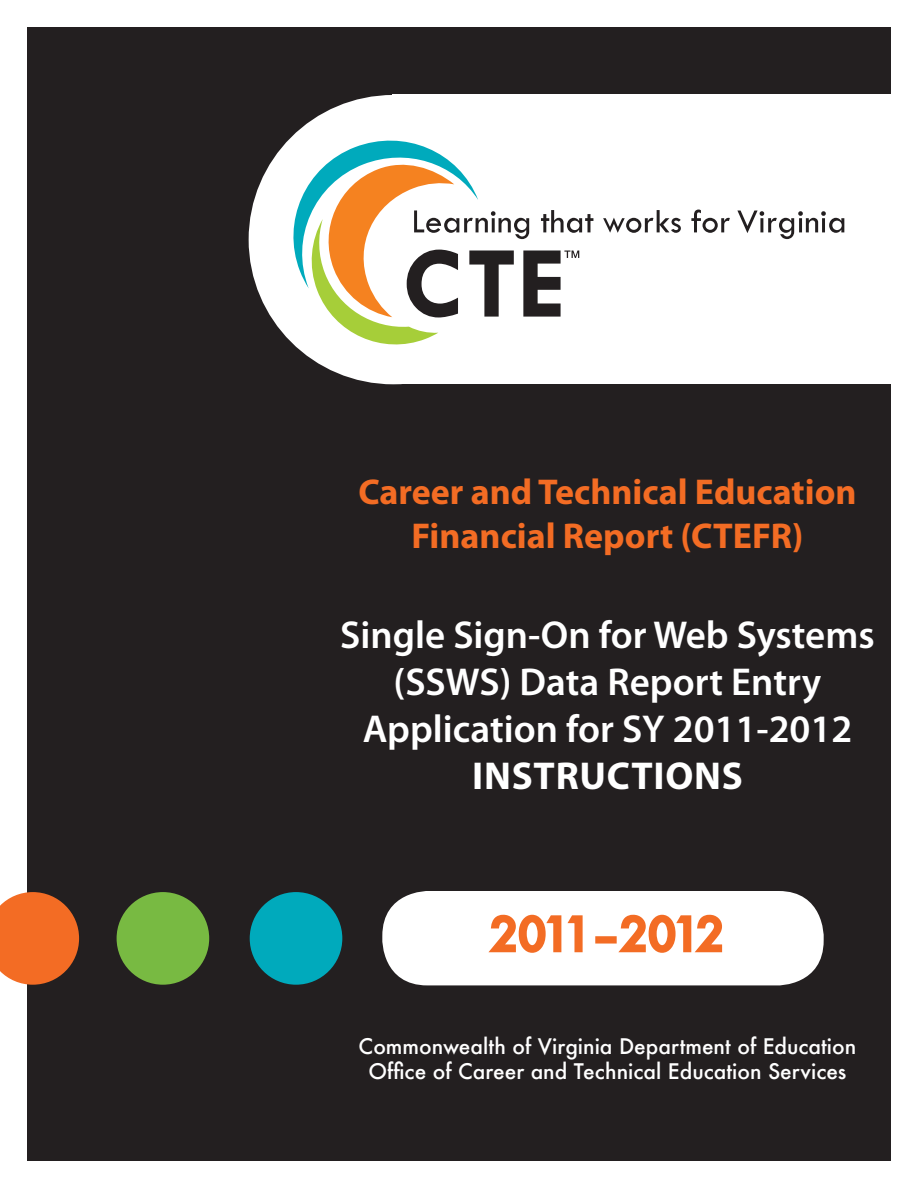
<style>
.page{position:relative;width:918px;height:1188px;background:#fff}
.page>*{position:absolute;margin:0;border:0;box-sizing:border-box;transform-origin:0 0}
.t1{font:500 45px "Futura";letter-spacing:-.075em;color:#f36c24}
.t2{font:600 39px/46.8px "Myriad Pro";color:#fff;text-align:center}
.t3{font:700 39px "Myriad Pro";letter-spacing:.02em;color:#fff}
.t4{font:700 36px/43.2px "Myriad Pro";color:#f36c24;text-align:center}
.t5{font:500 21px/25.2px "Futura";color:#fff;text-align:center}
</style>
<div class="page">
<div style="left:27px;top:27px;width:864px;height:1134px;background:#231f20"></div>
<div style="left:382px;top:891px;width:442px;height:94px;background:#fff;border-radius:45px"></div>
<div style="left:249px;top:95px;width:289px;height:289px;background:#fff;border-radius:50%"></div>
<div style="left:392px;top:94px;width:502px;height:290px;background:#fff"></div>
<svg style="left:293px;top:141px;width:300px;height:203px"></svg>
<svg style="left:603px;top:210px;width:78px;height:23px"></svg>
<svg style="left:691px;top:210px;width:39px;height:23px"></svg>
<svg style="left:737px;top:211px;width:107px;height:28px"></svg>
<svg style="left:488px;top:914px;width:95px;height:39px"></svg>
<div style="left:595px;top:936px;width:22px;height:8px;border:3px solid #f36c24"></div>
<svg style="left:615px;top:914px;width:108px;height:39px"></svg>
<div style="left:117px;top:892px;width:92px;height:93px;background:#78ba42;border-radius:50%"></div>
<div style="left:250px;top:892px;width:92px;height:93px;background:#00aabc;border-radius:50%"></div>
<svg style="left:0;top:892px;width:79px;height:93px"></svg>
<h3 class="t4" style="left:358px;top:469px;width:500px">Career and Technical Education<br>Financial Report (CTEFR)</h3>
<h2 class="t2" style="left:340px;top:611px;width:536px">Single Sign-On for Web Systems (SSWS) Data Report Entry<br>Application for SY 2011-2012</h2>
<h2 class="t3" style="left:472px;top:750px;width:272px">Instructions</h2>
<h1 class="t1" style="left:491px;top:903px;width:235px">2011–2012</h1>
<p class="t5" style="left:359px;top:1033px;width:499px">Commonwealth of Virginia Department of Education<br>Office of Career and Technical Education Services</p>
</div>
